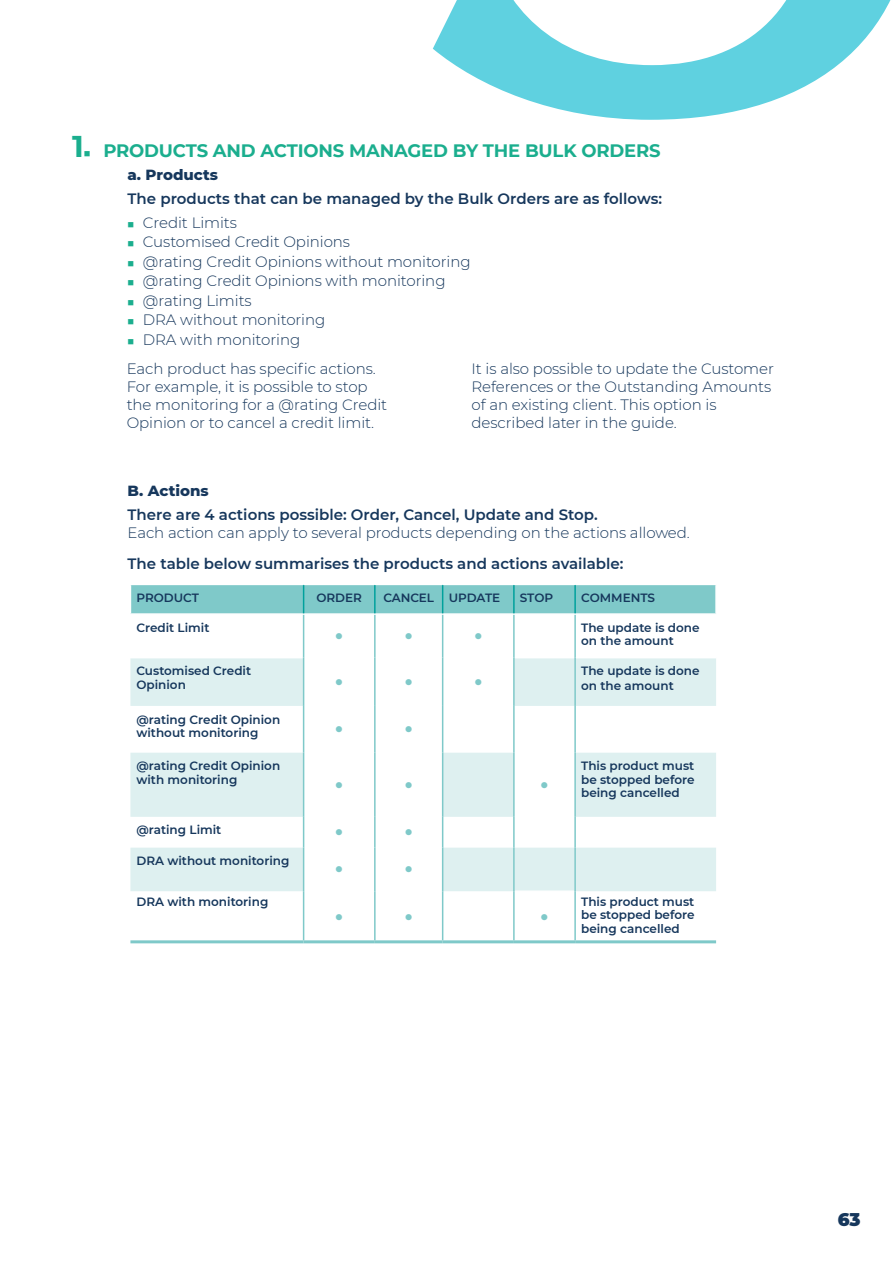
<style>
.page{position:relative;width:893px;height:1263px;background:#fff}
.page>*{position:absolute;margin:0;border:0;box-sizing:border-box;transform-origin:0 0}
.t1{font:700 30px "Montserrat";color:#1bae8e}
.t2{font:700 18px "Montserrat";letter-spacing:-.01em;color:#1bae8e}
.t3{font:900 18px "Montserrat";color:#16375c}
.t4{font:300 15px/18px "Montserrat";letter-spacing:-.005em;color:#16375c}
.t5{font:600 15px "Montserrat";color:#16375c}
.t6{font:800 15px "Montserrat";color:#16375c}
.t7{font:600 12px/13.5px "Montserrat";color:#16375c}
.t8{font:10.5px "Wingdings";color:#7fc9c9}
.s1{color:#1bae8e}
</style>
<div class="page">
<svg style="left:433px;top:0;width:458px;height:120px;fill:#5fd1e0"></svg>
<svg style="left:130px;top:658px;width:586px;height:233px"></svg>
<hr style="left:304px;top:705px;width:70px;height:2px;background:#fff">
<hr style="left:376px;top:705px;width:66px;height:2px;background:#fff">
<hr style="left:443px;top:705px;width:70px;height:2px;background:#fff">
<hr style="left:304px;top:752px;width:70px;height:1px;background:#fff">
<hr style="left:376px;top:752px;width:66px;height:1px;background:#fff">
<hr style="left:515px;top:752px;width:59px;height:1px;background:#fff">
<hr style="left:304px;top:816px;width:70px;height:1px;background:#fff">
<hr style="left:376px;top:816px;width:66px;height:1px;background:#fff">
<hr style="left:515px;top:816px;width:59px;height:1px;background:#fff">
<hr style="left:304px;top:847px;width:70px;height:1px;background:#fff">
<hr style="left:376px;top:847px;width:66px;height:1px;background:#fff">
<hr style="left:304px;top:890px;width:70px;height:2px;background:#fff">
<hr style="left:376px;top:890px;width:66px;height:2px;background:#fff">
<hr style="left:515px;top:890px;width:59px;height:2px;background:#fff">
<svg style="left:130px;top:584px;width:586px;height:30px;background:#86cccc"></svg>
<hr style="left:513px;top:585px;width:2px;height:28px;background:#00a19c">
<hr style="left:574px;top:585px;width:2px;height:28px;background:#00a19c">
<hr style="left:303px;top:615px;width:1px;height:43px;background:#7fc9c9">
<hr style="left:374px;top:615px;width:2px;height:43px;background:#7fc9c9">
<hr style="left:442px;top:615px;width:1px;height:43px;background:#7fc9c9">
<hr style="left:513px;top:615px;width:2px;height:43px;background:#7fc9c9">
<hr style="left:574px;top:615px;width:2px;height:43px;background:#7fc9c9">
<hr style="left:303px;top:658px;width:1px;height:48px;background:#7fc9c9">
<hr style="left:374px;top:658px;width:2px;height:48px;background:#7fc9c9">
<hr style="left:442px;top:658px;width:1px;height:48px;background:#7fc9c9">
<hr style="left:513px;top:658px;width:2px;height:48px;background:#7fc9c9">
<hr style="left:303px;top:706px;width:1px;height:47px;background:#7fc9c9">
<hr style="left:374px;top:706px;width:2px;height:47px;background:#7fc9c9">
<hr style="left:442px;top:706px;width:1px;height:47px;background:#7fc9c9">
<hr style="left:303px;top:753px;width:1px;height:64px;background:#7fc9c9">
<hr style="left:374px;top:753px;width:2px;height:64px;background:#7fc9c9">
<hr style="left:442px;top:753px;width:1px;height:64px;background:#7fc9c9">
<hr style="left:513px;top:753px;width:2px;height:64px;background:#7fc9c9">
<hr style="left:574px;top:753px;width:2px;height:64px;background:#7fc9c9">
<hr style="left:303px;top:817px;width:1px;height:31px;background:#7fc9c9">
<hr style="left:374px;top:817px;width:2px;height:31px;background:#7fc9c9">
<hr style="left:442px;top:817px;width:1px;height:31px;background:#7fc9c9">
<hr style="left:303px;top:848px;width:1px;height:43px;background:#7fc9c9">
<hr style="left:374px;top:848px;width:2px;height:43px;background:#7fc9c9">
<hr style="left:442px;top:848px;width:1px;height:43px;background:#7fc9c9">
<hr style="left:303px;top:891px;width:1px;height:49px;background:#7fc9c9">
<hr style="left:374px;top:891px;width:2px;height:49px;background:#7fc9c9">
<hr style="left:442px;top:891px;width:1px;height:49px;background:#7fc9c9">
<hr style="left:513px;top:891px;width:2px;height:49px;background:#7fc9c9">
<hr style="left:574px;top:891px;width:2px;height:49px;background:#7fc9c9">
<hr style="left:574px;top:658px;width:2px;height:48px;background:#7fc9c9">
<hr style="left:513px;top:706px;width:2px;height:47px;background:#7fc9c9">
<hr style="left:574px;top:706px;width:2px;height:47px;background:#7fc9c9">
<hr style="left:513px;top:817px;width:2px;height:31px;background:#7fc9c9">
<hr style="left:574px;top:817px;width:2px;height:31px;background:#7fc9c9">
<hr style="left:513px;top:848px;width:2px;height:43px;background:#7fc9c9">
<hr style="left:574px;top:848px;width:2px;height:43px;background:#7fc9c9">
<hr style="left:130px;top:940px;width:174px;height:3px;background:#7fc9c9">
<hr style="left:304px;top:940px;width:71px;height:3px;background:#7fc9c9">
<hr style="left:375px;top:940px;width:68px;height:3px;background:#7fc9c9">
<hr style="left:443px;top:940px;width:71px;height:3px;background:#7fc9c9">
<hr style="left:514px;top:940px;width:61px;height:3px;background:#7fc9c9">
<hr style="left:575px;top:940px;width:141px;height:3px;background:#7fc9c9">
<h1 class="t1" style="left:72px;top:124px;width:13px">1</h1>
<p class="t2" style="left:84px;top:137px;width:578px">■ PRODUCTS AND ACTIONS MANAGED BY THE BULK ORDERS</p>
<p class="t6" style="left:128px;top:164px;width:92px">a. Products</p>
<p class="t5" style="left:128px;top:188px;width:536px">The products that can be managed by the Bulk Orders are as follows:</p>
<p class="t4" style="left:128px;top:213px;width:111px"><span class="s1">■</span> Credit Limits</p>
<p class="t4" style="left:128px;top:233px;width:224px"><span class="s1">■</span> Customised Credit Opinions</p>
<p class="t4" style="left:128px;top:252px;width:345px"><span class="s1">■</span> @rating Credit Opinions without monitoring</p>
<p class="t4" style="left:128px;top:272px;width:319px"><span class="s1">■</span> @rating Credit Opinions with monitoring</p>
<p class="t4" style="left:128px;top:291px;width:126px"><span class="s1">■</span> @rating Limits</p>
<p class="t4" style="left:128px;top:311px;width:199px"><span class="s1">■</span> DRA without monitoring</p>
<p class="t4" style="left:128px;top:330px;width:174px"><span class="s1">■</span> DRA with monitoring</p>
<p class="t4" style="left:127px;top:359px;width:262px">Each product has specific actions.<br>For example, it is possible to stop the monitoring for a @rating Credit Opinion or to cancel a credit limit.</p>
<p class="t4" style="left:472px;top:359px;width:304px">It is also possible to update the Customer References or the Outstanding Amounts of an existing client. This option is described later in the guide.</p>
<p class="t6" style="left:128px;top:480px;width:83px">B. Actions</p>
<p class="t5" style="left:128px;top:504px;width:472px">There are 4 actions possible: Order, Cancel, Update and Stop.</p>
<p class="t4" style="left:128px;top:523px;width:564px">Each action can apply to several products depending on the actions allowed.</p>
<p class="t5" style="left:128px;top:553px;width:497px">The table below summarises the products and actions available:</p>
<p class="t7" style="left:136px;top:590px;width:64px">PRODUCT</p>
<p class="t7" style="left:316px;top:590px;width:47px">ORDER</p>
<p class="t7" style="left:383px;top:590px;width:118px">CANCEL UPDATE</p>
<p class="t7" style="left:520px;top:590px;width:35px">STOP</p>
<p class="t7" style="left:581px;top:590px;width:76px">COMMENTS</p>
<p class="t7" style="left:136px;top:620px;width:75px">Credit Limit</p>
<p class="t8" style="left:335px;top:630px;width:9px">●</p>
<p class="t8" style="left:405px;top:630px;width:9px">●</p>
<p class="t8" style="left:474px;top:630px;width:9px">●</p>
<p class="t7" style="left:581px;top:620px;width:120px">The update is done on the amount</p>
<p class="t7" style="left:136px;top:664px;width:116px">Customised Credit<br>Opinion</p>
<p class="t7" style="left:581px;top:663px;width:120px;line-height:15px">The update is done on the amount</p>
<p class="t8" style="left:335px;top:676px;width:9px">●</p>
<p class="t8" style="left:405px;top:676px;width:9px">●</p>
<p class="t8" style="left:474px;top:676px;width:9px">●</p>
<p class="t7" style="left:136px;top:712px;width:145px">@rating Credit Opinion without monitoring</p>
<p class="t7" style="left:136px;top:759px;width:145px">@rating Credit Opinion with monitoring</p>
<p class="t8" style="left:335px;top:724px;width:9px">●</p>
<p class="t8" style="left:405px;top:724px;width:9px">●</p>
<p class="t8" style="left:335px;top:779px;width:9px">●</p>
<p class="t8" style="left:405px;top:779px;width:9px">●</p>
<p class="t8" style="left:541px;top:779px;width:9px">●</p>
<p class="t7" style="left:136px;top:823px;width:86px">@rating Limit</p>
<p class="t8" style="left:335px;top:827px;width:9px">●</p>
<p class="t8" style="left:405px;top:827px;width:9px">●</p>
<p class="t7" style="left:136px;top:854px;width:154px">DRA without monitoring</p>
<p class="t8" style="left:335px;top:864px;width:9px">●</p>
<p class="t8" style="left:405px;top:864px;width:9px">●</p>
<p class="t7" style="left:136px;top:894px;width:133px">DRA with monitoring</p>
<p class="t8" style="left:335px;top:911px;width:9px">●</p>
<p class="t8" style="left:405px;top:911px;width:9px">●</p>
<p class="t8" style="left:541px;top:911px;width:9px">●</p>
<p class="t7" style="left:581px;top:759px;width:115px;text-align:justify">This product must be stopped before being cancelled</p>
<p class="t7" style="left:581px;top:894px;width:115px;text-align:justify">This product must be stopped before being cancelled</p>
<p class="t3" style="left:838px;top:1206px;width:24px">63</p>
</div>
